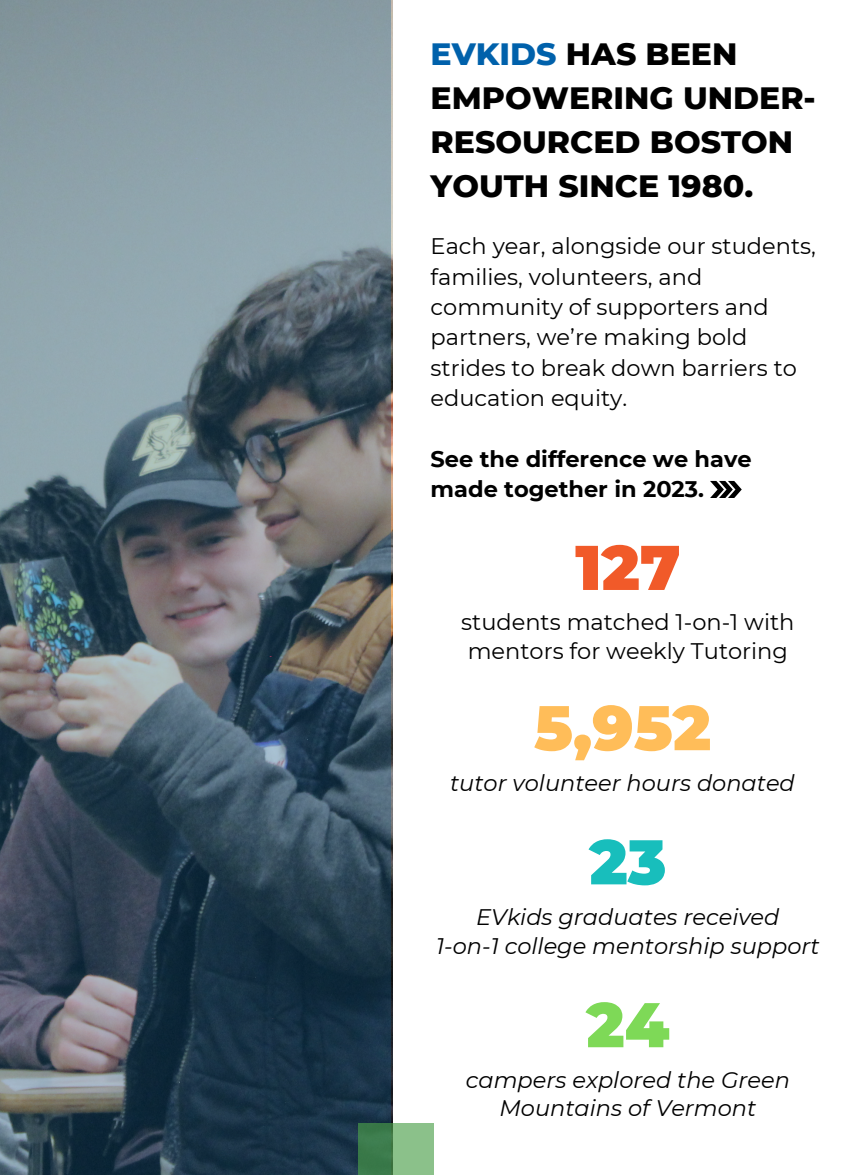
<style>
.page{position:relative;width:851px;height:1175px;background:#fff}
.page>*{position:absolute;margin:0;border:0;box-sizing:border-box;transform-origin:0 0}
.t1{font:900 63px "Montserrat";color:#ffbd59}
.t2{font:900 63px "Montserrat";color:#f15a29}
.t3{font:900 63px "Montserrat";color:#18bebc}
.t4{font:900 63px "Montserrat";color:#7ed957}
.t5{font:800 31.5px/43.9px "Montserrat";color:#000}
.t6{font:22.5px/30.4px "Montserrat";color:#000}
.t7{font:italic 22.5px/28.8px "Montserrat";color:#000;text-align:center}
.t8{font:700 22.5px/30.4px "Montserrat";color:#000}
.s1{color:#0061ab}
</style>
<div class="page">
<svg style="left:0;top:0;width:391px;height:1174px;background:#5a6b76"></svg>
<svg style="left:358px;top:1123px;width:75px;height:51px;background:#659f6c"></svg>
<svg style="left:710px;top:481px;width:31px;height:17px"></svg>
<p class="t5" style="left:430px;top:32px;width:387px"><span class="s1">EVKIDS</span> HAS BEEN<br>EMPOWERING UNDER-<br>RESOURCED BOSTON<br>YOUTH SINCE 1980.</p>
<p class="t6" style="left:430px;top:231px;width:387px">Each year, alongside our students, families, volunteers, and community of supporters and partners, we’re making bold strides to break down barriers to</p>
<p class="t6" style="left:430px;top:383px;width:198px">education equity.</p>
<p class="t8" style="left:430px;top:443px;width:322px">See the difference we have made together in 2023.</p>
<p class="t2" style="left:575px;top:529px;width:107px">127</p>
<p class="t6" style="left:461px;top:608px;width:335px;line-height:28.8px">students matched 1-on-1 with mentors for weekly Tutoring</p>
<p class="t1" style="left:534px;top:689px;width:179px">5,952</p>
<p class="t7" style="left:450px;top:768px;width:346px">tutor volunteer hours donated</p>
<p class="t3" style="left:589px;top:823px;width:78px">23</p>
<p class="t7" style="left:476px;top:902px;width:305px">EVkids graduates received</p>
<p class="t7" style="left:436px;top:931px;width:385px">1-on-1 college mentorship support</p>
<p class="t4" style="left:586px;top:986px;width:85px">24</p>
<p class="t7" style="left:466px;top:1065px;width:325px">campers explored the Green<br>Mountains of Vermont</p>
</div>
